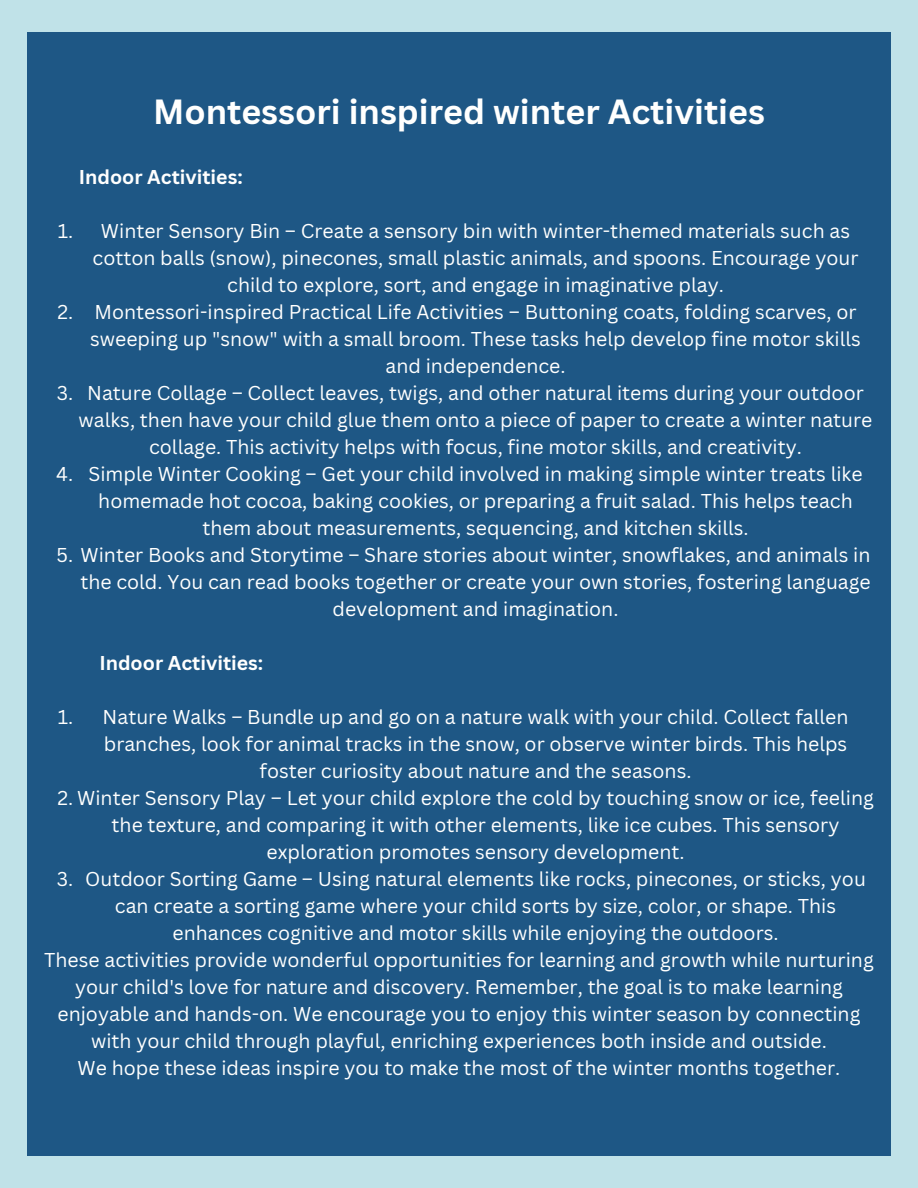
<style>
.page{position:relative;width:918px;height:1188px;background:#c0e2e8}
.page>*{position:absolute;margin:0;border:0;box-sizing:border-box;transform-origin:0 0}
.t1{font:700 34.05px "Canva Sans";color:#fffffe}
.t2{font:19.5px/27px "Canva Sans";color:#fffffe;text-align:center}
.t3{font:700 19.5px "Canva Sans";color:#fffffe}
</style>
<div class="page">
<div style="left:27px;top:32px;width:864px;height:1124px;background:#1e5785"></div>
<p class="t2" style="left:58px;top:217px;width:17px">1.</p>
<p class="t2" style="left:57px;top:298px;width:17px">2.</p>
<h1 class="t1" style="left:153px;top:88px;width:613px">Montessori inspired winter Activities</h1>
<h2 class="t3" style="left:79px;top:163px;width:165px">Indoor Activities:</h2>
<p class="t2" style="left:93px;top:217px;width:768px">Winter Sensory Bin – Create a sensory bin with winter-themed materials such as cotton balls (snow), pinecones, small plastic animals, and spoons. Encourage your child to explore, sort, and engage in imaginative play.</p>
<p class="t2" style="left:90px;top:298px;width:772px">Montessori-inspired Practical Life Activities – Buttoning coats, folding scarves, or sweeping up "snow" with a small broom. These tasks help develop fine motor skills and independence.</p>
<p class="t2" style="left:79px;top:379px;width:795px">Nature Collage – Collect leaves, twigs, and other natural items during your outdoor walks, then have your child glue them onto a piece of paper to create a winter nature collage. This activity helps with focus, fine motor skills, and creativity.</p>
<p class="t2" style="left:57px;top:379px;width:18px">3.</p>
<p class="t2" style="left:56px;top:460px;width:18px">4.</p>
<p class="t2" style="left:89px;top:460px;width:776px">Simple Winter Cooking – Get your child involved in making simple winter treats like homemade hot cocoa, baking cookies, or preparing a fruit salad. This helps teach them about measurements, sequencing, and kitchen skills.</p>
<p class="t2" style="left:57px;top:541px;width:815px">5. Winter Books and Storytime – Share stories about winter, snowflakes, and animals in</p>
<p class="t2" style="left:80px;top:568px;width:792px">the cold. You can read books together or create your own stories, fostering language</p>
<p class="t2" style="left:333px;top:595px;width:287px">development and imagination.</p>
<h2 class="t3" style="left:99px;top:649px;width:165px">Indoor Activities:</h2>
<p class="t2" style="left:103px;top:703px;width:747px">Nature Walks – Bundle up and go on a nature walk with your child. Collect fallen branches, look for animal tracks in the snow, or observe winter birds. This helps foster curiosity about nature and the seasons.</p>
<p class="t2" style="left:58px;top:703px;width:17px">1.</p>
<p class="t2" style="left:57px;top:784px;width:818px">2. Winter Sensory Play – Let your child explore the cold by touching snow or ice, feeling</p>
<p class="t2" style="left:112px;top:811px;width:729px">the texture, and comparing it with other elements, like ice cubes. This sensory</p>
<p class="t2" style="left:267px;top:838px;width:420px">exploration promotes sensory development.</p>
<p class="t2" style="left:85px;top:865px;width:782px">Outdoor Sorting Game – Using natural elements like rocks, pinecones, or sticks, you can create a sorting game where your child sorts by size, color, or shape. This enhances cognitive and motor skills while enjoying the outdoors.</p>
<p class="t2" style="left:57px;top:865px;width:18px">3.</p>
<p class="t2" style="left:44px;top:946px;width:831px">These activities provide wonderful opportunities for learning and growth while nurturing your child's love for nature and discovery. Remember, the goal is to make learning enjoyable and hands-on. We encourage you to enjoy this winter season by connecting with your child through playful, enriching experiences both inside and outside.</p>
<p class="t2" style="left:78px;top:1054px;width:764px">We hope these ideas inspire you to make the most of the winter months together.</p>
</div>
